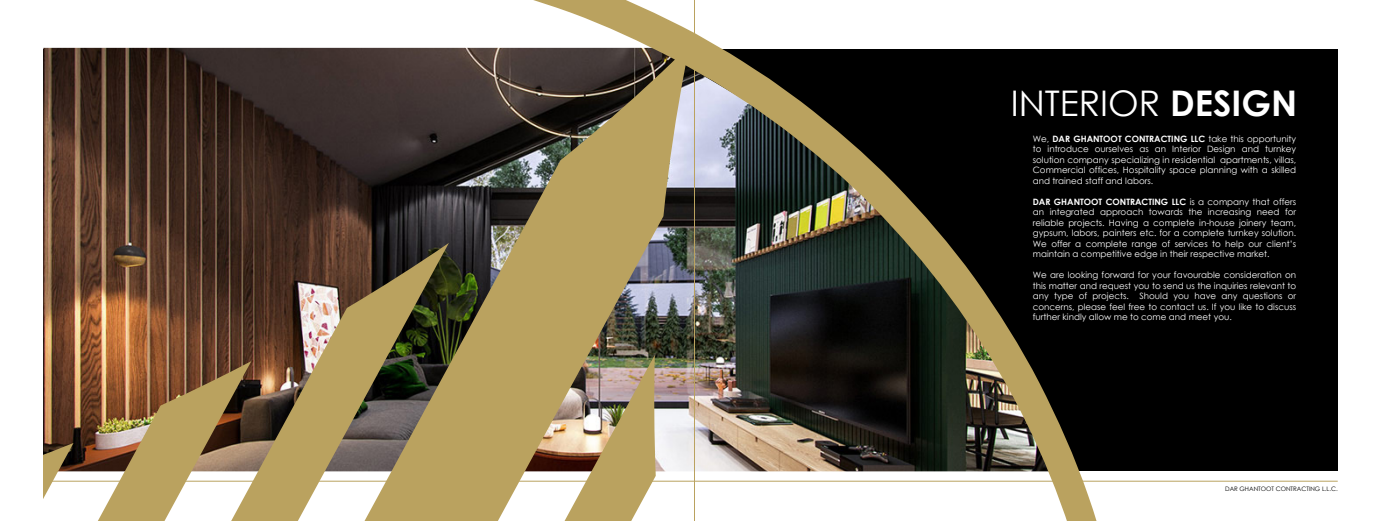
<style>
.page{position:relative;width:1389px;height:521px;background:#fff}
.page>*{position:absolute;margin:0;border:0;box-sizing:border-box;transform-origin:0 0}
.t1{font:35.26px "Century Gothic";color:#fff}
.t2{font:8.75px/10.5px "Century Gothic";color:#fff;text-align:justify}
.t3{font:6.12px "Century Gothic";color:#000}
.s1{font-weight:700}
</style>
<div class="page">
<div style="left:43px;top:50px;width:1295px;height:421px;background:#000"></div>
<img style="left:43px;top:0;width:1069px;height:521px">
<hr style="left:48px;top:481px;width:1290px;height:1px;background:#baa25f">
<hr style="left:694px;top:0;width:1px;height:521px;background:#baa25f">
<h1 class="t1" style="left:1011px;top:78px;width:288px">INTERIOR <span class="s1">DESIGN</span></h1>
<p class="t2" style="left:1033px;top:133px;width:265px">We, <span class="s1">DAR GHANTOOT CONTRACTING LLC</span> take this opportunity to introduce ourselves as an Interior Design and turnkey solution company specializing in residential apartments, villas, Commercial offices, Hospitality space planning with a skilled and trained staff and labors.</p>
<p class="t2" style="left:1033px;top:196px;width:265px"><span class="s1">DAR GHANTOOT CONTRACTING LLC</span> is a company that offers an integrated approach towards the increasing need for reliable projects. Having a complete in-house joinery team, gypsum, labors, painters etc. for a complete turnkey solution.<br>We offer a complete range of services to help our client’s maintain a competitive edge in their respective market.</p>
<p class="t2" style="left:1033px;top:270px;width:265px">We are looking forward for your favourable consideration on this matter and request you to send us the inquiries relevant to any type of projects. Should you have any questions or concerns, please feel free to contact us. If you like to discuss further kindly allow me to come and meet you.</p>
<p class="t3" style="left:1225px;top:485px;width:114px">DAR GHANTOOT CONTRACTING L.L.C.</p>
</div>
